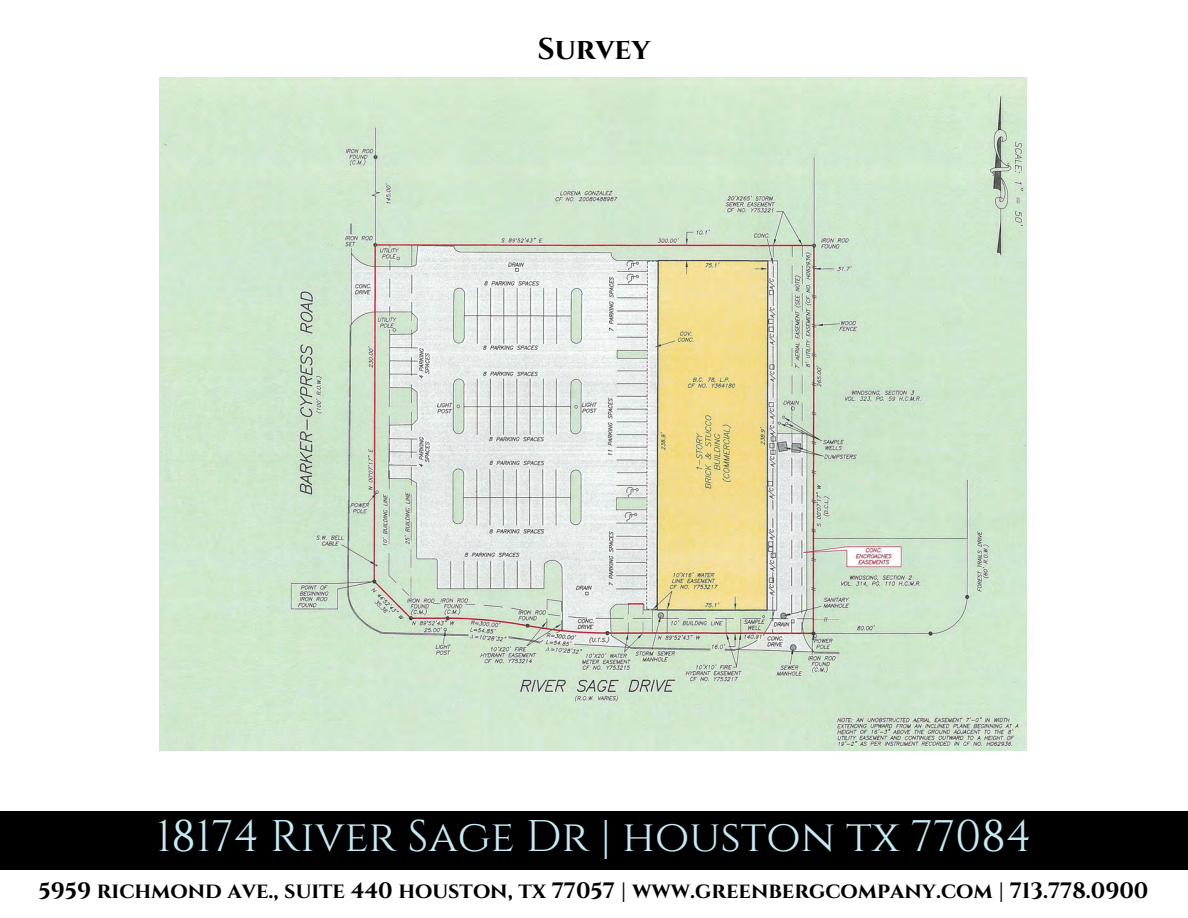
<style>
.page{position:relative;width:1188px;height:918px;background:#fff}
.page>*{position:absolute;margin:0;border:0;box-sizing:border-box;transform-origin:0 0}
.t1{font:44.25px "Cinzel";color:#c7eaf4}
.t2{font:700 30px "Cinzel";color:#000}
.t3{font:700 22.35px "Cinzel";color:#000}
</style>
<div class="page">
<img style="left:160px;top:78px;width:867px;height:673px">
<div style="left:0;top:811px;width:1188px;height:59px;background:#000"></div>
<p class="t2" style="left:537px;top:30px;width:115px">SURVEY</p>
<p class="t1" style="left:156px;top:808px;width:877px">18174 River Sage Dr | houston tx 77084</p>
<p class="t3" style="left:39px;top:876px;width:1111px">5959 RICHMOND AVE., SUITE 440 HOUSTON, TX 77057 | WWW.GREENBERGCOMPANY.COM | 713.778.0900</p>
</div>
